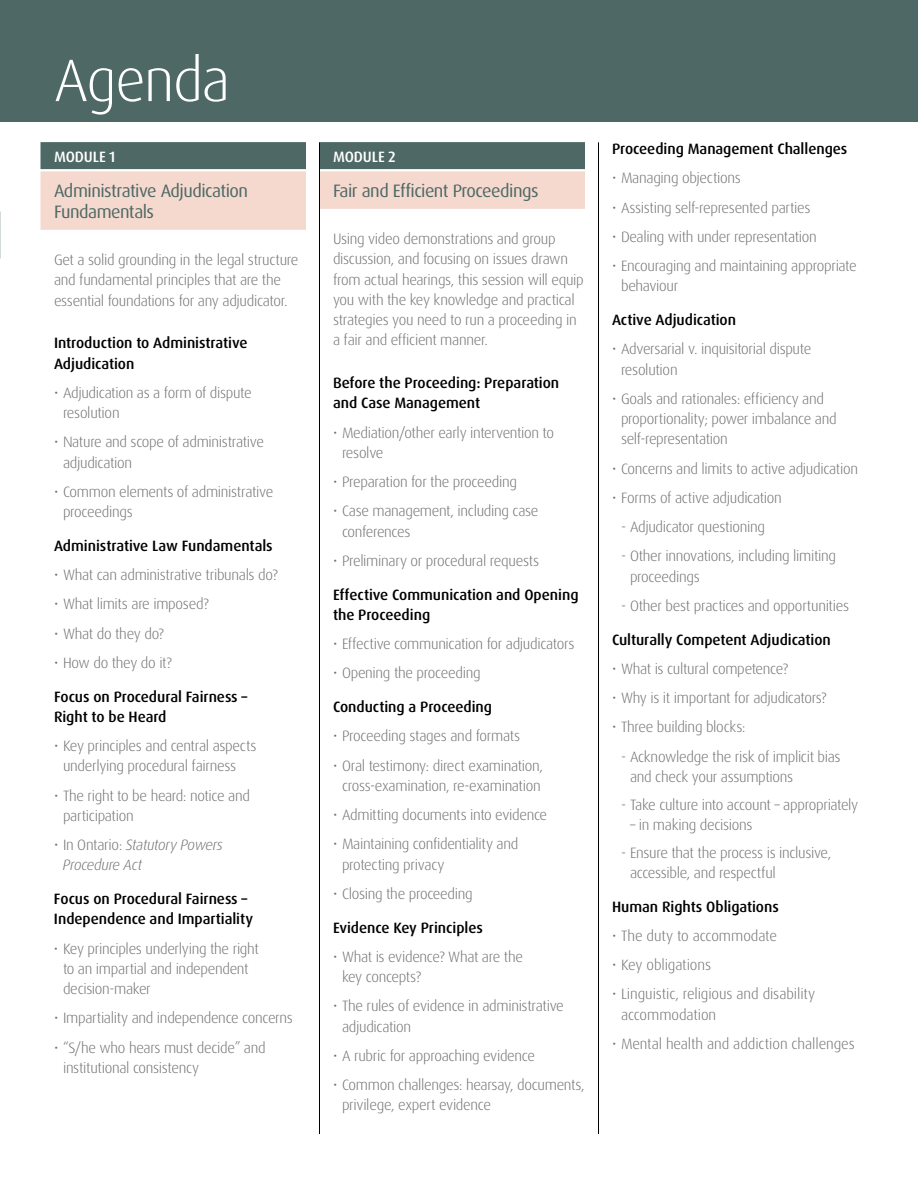
<style>
.page{position:relative;width:918px;height:1188px;background:#fff}
.page>*{position:absolute;margin:0;border:0;box-sizing:border-box;transform-origin:0 0}
.t1{font:300 60px "Dax Pro";letter-spacing:-.03em;color:#fff}
.t2{font:18px/21px "Dax Pro";letter-spacing:-.03em;color:#4e6965}
.t3{font:300 15px/20.2px "Dax Pro";letter-spacing:-.02em;color:#6d6e71}
.t4{font:500 15px/20.2px "Dax Pro";letter-spacing:-.005em;color:#000}
.t5{font:italic 300 15px/20.2px "Dax Pro";letter-spacing:-.025em;color:#6d6e71}
.t6{font:500 15px "Dax Pro";letter-spacing:-.005em;color:#fff}
.s1{font-style:normal}
</style>
<div class="page">
<div style="left:0;top:0;width:918px;height:122px;background:#4e6965"></div>
<div style="left:320px;top:142px;width:265px;height:27px;background:#4e6965"></div>
<div style="left:320px;top:171px;width:265px;height:38px;background:#f5d9cf"></div>
<div style="left:40px;top:142px;width:266px;height:27px;background:#4e6965"></div>
<div style="left:40px;top:171px;width:266px;height:59px;background:#f5d9cf"></div>
<hr style="left:598px;top:142px;width:1px;height:992px;background:#000">
<hr style="left:319px;top:142px;width:1px;height:992px;background:#000">
<h1 class="t1" style="left:54px;top:42px;width:178px">Agenda</h1>
<p class="t6" style="left:54px;top:147px;width:63px">MODULE 1</p>
<p class="t2" style="left:54px;top:180px;width:196px">Administrative Adjudication<br>Fundamentals</p>
<p class="t3" style="left:54px;top:250px;width:246px">Get a solid grounding in the legal structure and fundamental principles that are the essential foundations for any adjudicator.</p>
<p class="t4" style="left:54px;top:333px;width:195px">Introduction to Administrative<br>Adjudication</p>
<p class="t3" style="left:63px;top:383px;width:190px;text-indent:-9px">• Adjudication as a form of dispute resolution</p>
<p class="t3" style="left:63px;top:432px;width:203px;text-indent:-9px">• Nature and scope of administrative adjudication</p>
<p class="t3" style="left:63px;top:482px;width:212px;text-indent:-9px">• Common elements of administrative proceedings</p>
<p class="t4" style="left:54px;top:536px;width:220px">Administrative Law Fundamentals</p>
<p class="t3" style="left:54px;top:565px;width:225px">• What can administrative tribunals do?</p>
<p class="t3" style="left:54px;top:594px;width:156px">• What limits are imposed?</p>
<p class="t3" style="left:54px;top:623px;width:111px">• What do they do?</p>
<p class="t3" style="left:54px;top:653px;width:119px">• How do they do it?</p>
<p class="t4" style="left:54px;top:686px;width:195px">Focus on Procedural Fairness –<br>Right to be Heard</p>
<p class="t3" style="left:63px;top:736px;width:195px;text-indent:-9px">• Key principles and central aspects underlying procedural fairness</p>
<p class="t3" style="left:63px;top:785px;width:189px;text-indent:-9px">• The right to be heard: notice and participation</p>
<p class="t5" style="left:63px;top:835px;width:162px;text-indent:-9px"><span class="s1">• In Ontario:</span> Statutory Powers<br>Procedure Act</p>
<p class="t4" style="left:54px;top:889px;width:201px">Focus on Procedural Fairness –<br>Independence and Impartiality</p>
<p class="t3" style="left:63px;top:938px;width:197px;text-indent:-9px">• Key principles underlying the right to an impartial and independent decision‑maker</p>
<p class="t3" style="left:54px;top:1008px;width:240px">• Impartiality and independence concerns</p>
<p class="t3" style="left:63px;top:1037px;width:204px;text-indent:-9px">• “S/he who hears must decide” and institutional consistency</p>
<p class="t6" style="left:333px;top:147px;width:64px">MODULE 2</p>
<p class="t2" style="left:333px;top:180px;width:207px">Fair and Efficient Proceedings</p>
<p class="t3" style="left:333px;top:229px;width:252px">Using video demonstrations and group discussion, and focusing on issues drawn from actual hearings, this session will equip you with the key knowledge and practical strategies you need to run a proceeding in a fair and efficient manner.</p>
<p class="t4" style="left:333px;top:373px;width:228px">Before the Proceeding: Preparation and Case Management</p>
<p class="t3" style="left:342px;top:422px;width:214px;text-indent:-9px">• Mediation/other early intervention to resolve</p>
<p class="t3" style="left:333px;top:472px;width:186px">• Preparation for the proceeding</p>
<p class="t3" style="left:342px;top:501px;width:198px;text-indent:-9px">• Case management, including case conferences</p>
<p class="t3" style="left:333px;top:551px;width:208px">• Preliminary or procedural requests</p>
<p class="t4" style="left:333px;top:584px;width:247px">Effective Communication and Opening the Proceeding</p>
<p class="t3" style="left:333px;top:634px;width:243px">• Effective communication for adjudicators</p>
<p class="t3" style="left:333px;top:663px;width:149px">• Opening the proceeding</p>
<p class="t4" style="left:333px;top:697px;width:161px">Conducting a Proceeding</p>
<p class="t3" style="left:333px;top:726px;width:189px">• Proceeding stages and formats</p>
<p class="t3" style="left:333px;top:755px;width:212px;text-align:center">• Oral testimony: direct examination, cross‑examination, re‑examination</p>
<p class="t3" style="left:333px;top:805px;width:216px">• Admitting documents into evidence</p>
<p class="t3" style="left:342px;top:834px;width:178px;text-indent:-9px">• Maintaining confidentiality and protecting privacy</p>
<p class="t3" style="left:333px;top:884px;width:141px">• Closing the proceeding</p>
<p class="t4" style="left:333px;top:917px;width:151px">Evidence Key Principles</p>
<p class="t3" style="left:342px;top:947px;width:183px;text-indent:-9px">• What is evidence? What are the key concepts?</p>
<p class="t3" style="left:342px;top:996px;width:223px;text-indent:-9px">• The rules of evidence in administrative adjudication</p>
<p class="t3" style="left:333px;top:1046px;width:204px">• A rubric for approaching evidence</p>
<p class="t3" style="left:342px;top:1075px;width:244px;text-indent:-9px">• Common challenges: hearsay, documents, privilege, expert evidence</p>
<p class="t4" style="left:612px;top:139px;width:237px">Proceeding Management Challenges</p>
<p class="t3" style="left:612px;top:168px;width:130px">• Managing objections</p>
<p class="t3" style="left:612px;top:197px;width:200px">• Assisting self‑represented parties</p>
<p class="t3" style="left:612px;top:227px;width:206px">• Dealing with under representation</p>
<p class="t3" style="left:621px;top:256px;width:237px;text-indent:-9px">• Encouraging and maintaining appropriate behaviour</p>
<p class="t4" style="left:612px;top:310px;width:126px">Active Adjudication</p>
<p class="t3" style="left:621px;top:339px;width:192px;text-indent:-9px">• Adversarial v. inquisitorial dispute resolution</p>
<p class="t3" style="left:621px;top:389px;width:217px;text-indent:-9px">• Goals and rationales: efficiency and proportionality; power imbalance and self‑representation</p>
<p class="t3" style="left:612px;top:458px;width:248px">• Concerns and limits to active adjudication</p>
<p class="t3" style="left:621px;top:483px;width:217px;line-height:29.2px;text-indent:-9px">• Forms of active adjudication<br>‑ Adjudicator questioning<br>‑ Other innovations, including limiting</p>
<p class="t3" style="left:621px;top:562px;width:230px;line-height:29.2px;text-indent:9px">proceedings<br>‑ Other best practices and opportunities</p>
<p class="t4" style="left:612px;top:629px;width:220px">Culturally Competent Adjudication</p>
<p class="t3" style="left:612px;top:659px;width:178px">• What is cultural competence?</p>
<p class="t3" style="left:612px;top:688px;width:216px">• Why is it important for adjudicators?</p>
<p class="t3" style="left:621px;top:713px;width:221px;line-height:29.2px;text-indent:-9px">• Three building blocks:<br>‑ Acknowledge the risk of implicit bias</p>
<p class="t3" style="left:621px;top:763px;width:239px;line-height:27.8px;text-indent:9px">and check your assumptions<br>‑ Take culture into account – appropriately</p>
<p class="t3" style="left:621px;top:811px;width:212px;line-height:27.8px;text-indent:9px">– in making decisions<br>‑ Ensure that the process is inclusive,</p>
<p class="t3" style="left:630px;top:863px;width:147px">accessible, and respectful</p>
<p class="t4" style="left:612px;top:896px;width:168px">Human Rights Obligations</p>
<p class="t3" style="left:612px;top:926px;width:166px">• The duty to accommodate</p>
<p class="t3" style="left:612px;top:955px;width:101px">• Key obligations</p>
<p class="t3" style="left:621px;top:984px;width:196px;text-indent:-9px">• Linguistic, religious and disability accommodation</p>
<p class="t3" style="left:612px;top:1034px;width:244px">• Mental health and addiction challenges</p>
</div>
